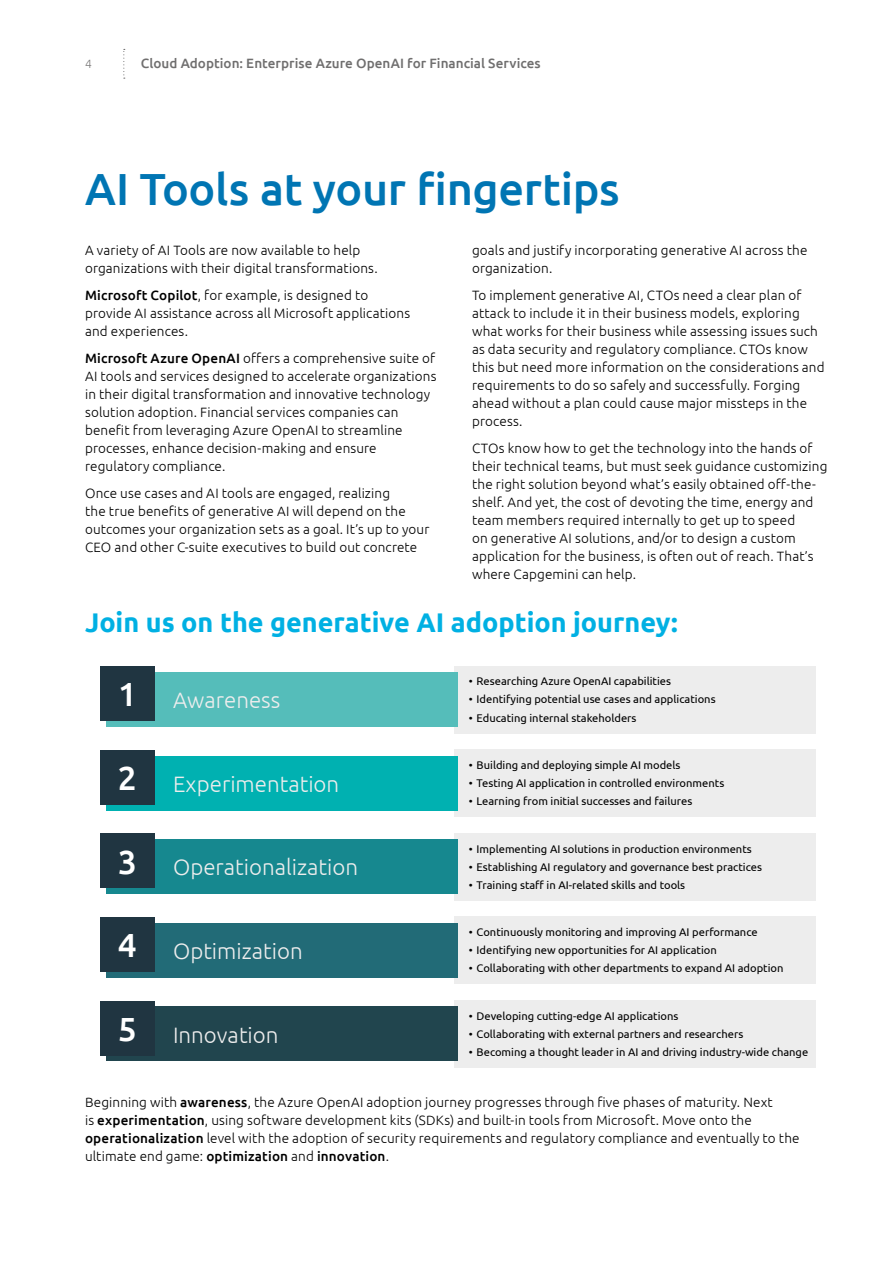
<style>
.page{position:relative;width:893px;height:1263px;background:#fff}
.page>*{position:absolute;margin:0;border:0;box-sizing:border-box;transform-origin:0 0}
.t1{font:500 45px "Ubuntu";letter-spacing:-.01em;color:#0075b3}
.t2{font:700 27px "Ubuntu";color:#00b0e3}
.t3{font:300 22.35px "Ubuntu";color:#ededed}
.t4{font:300 13.5px/18px "Ubuntu";letter-spacing:.01em;color:#000}
.t5{font:500 13.5px "Ubuntu";color:#706f6f}
.t6{font:300 12px "Ubuntu";color:#7c7b7b}
.t7{font:11.1px "Ubuntu";color:#000}
.s1{font-weight:500}
.s2{font-weight:500;font-size:33.45px;color:#fff}
</style>
<div class="page">
<svg style="left:123px;top:49px;width:2px;height:30px"></svg>
<div style="left:454px;top:666px;width:361px;height:67px;background:#ededed"></div>
<div style="left:106px;top:672px;width:352px;height:55px;background:#55bdba"></div>
<div style="left:100px;top:666px;width:55px;height:55px;background:#203541"></div>
<div style="left:454px;top:750px;width:361px;height:67px;background:#ededed"></div>
<div style="left:106px;top:756px;width:352px;height:54px;background:#00b1b1"></div>
<div style="left:100px;top:750px;width:55px;height:54px;background:#203541"></div>
<div style="left:454px;top:833px;width:361px;height:67px;background:#ededed"></div>
<div style="left:106px;top:839px;width:352px;height:55px;background:#16888f"></div>
<div style="left:100px;top:834px;width:55px;height:54px;background:#203541"></div>
<div style="left:454px;top:917px;width:361px;height:67px;background:#ededed"></div>
<div style="left:106px;top:923px;width:352px;height:54px;background:#226b77"></div>
<div style="left:100px;top:917px;width:55px;height:55px;background:#203541"></div>
<div style="left:454px;top:1000px;width:361px;height:67px;background:#ededed"></div>
<div style="left:106px;top:1007px;width:352px;height:54px;background:#21454e"></div>
<div style="left:100px;top:1001px;width:55px;height:54px;background:#203541"></div>
<p class="t6" style="left:85px;top:57px;width:8px">4</p>
<p class="t5" style="left:141px;top:55px;width:401px">Cloud Adoption: Enterprise Azure OpenAI for Financial Services</p>
<h1 class="t1" style="left:85px;top:161px;width:536px">AI Tools at your fingertips</h1>
<p class="t4" style="left:85px;top:241px;width:294px">A variety of AI Tools are now available to help organizations with their digital transformations.</p>
<p class="t4" style="left:85px;top:286px;width:327px"><span class="s1">Microsoft Copilot</span>, for example, is designed to provide AI assistance across all Microsoft applications and experiences.</p>
<p class="t4" style="left:85px;top:349px;width:353px"><span class="s1">Microsoft Azure OpenAI</span> offers a comprehensive suite of AI tools and services designed to accelerate organizations in their digital transformation and innovative technology solution adoption. Financial services companies can benefit from leveraging Azure OpenAI to streamline processes, enhance decision-making and ensure regulatory compliance.</p>
<p class="t4" style="left:85px;top:484px;width:346px">Once use cases and AI tools are engaged, realizing<br>the true benefits of generative AI will depend on the outcomes your organization sets as a goal. It’s up to your CEO and other C-suite executives to build out concrete</p>
<p class="t4" style="left:472px;top:241px;width:337px">goals and justify incorporating generative AI across the organization.</p>
<p class="t4" style="left:472px;top:286px;width:354px">To implement generative AI, CTOs need a clear plan of attack to include it in their business models, exploring what works for their business while assessing issues such as data security and regulatory compliance. CTOs know this but need more information on the considerations and requirements to do so safely and successfully. Forging ahead without a plan could cause major missteps in the process.</p>
<p class="t4" style="left:472px;top:439px;width:357px">CTOs know how to get the technology into the hands of their technical teams, but must seek guidance customizing the right solution beyond what’s easily obtained off-the&shy;shelf. And yet, the cost of devoting the time, energy and team members required internally to get up to speed<br>on generative AI solutions, and/or to design a custom application for the business, is often out of reach. That’s where Capgemini can help.</p>
<h2 class="t2" style="left:85px;top:606px;width:594px">Join us on the generative AI adoption journey:</h2>
<h3 class="t3" style="left:118px;top:687px;width:164px"><span class="s2">1</span> Awareness</h3>
<h3 class="t3" style="left:118px;top:770px;width:223px"><span class="s2">2</span> Experimentation</h3>
<h3 class="t3" style="left:118px;top:854px;width:242px"><span class="s2">3</span> Operationalization</h3>
<h3 class="t3" style="left:118px;top:937px;width:186px"><span class="s2">4</span> Optimization</h3>
<h3 class="t3" style="left:118px;top:1021px;width:162px"><span class="s2">5</span> Innovation</h3>
<p class="t7" style="left:469px;top:675px;width:204px">• Researching Azure OpenAI capabilities</p>
<p class="t7" style="left:469px;top:693px;width:248px">• Identifying potential use cases and applications</p>
<p class="t7" style="left:469px;top:711px;width:169px">• Educating internal stakeholders</p>
<p class="t7" style="left:469px;top:758px;width:213px">• Building and deploying simple AI models</p>
<p class="t7" style="left:469px;top:776px;width:257px">• Testing AI application in controlled environments</p>
<p class="t7" style="left:469px;top:794px;width:225px">• Learning from initial successes and failures</p>
<p class="t7" style="left:469px;top:842px;width:285px">• Implementing AI solutions in production environments</p>
<p class="t7" style="left:469px;top:860px;width:295px">• Establishing AI regulatory and governance best practices</p>
<p class="t7" style="left:469px;top:878px;width:218px">• Training staff in AI-related skills and tools</p>
<p class="t7" style="left:469px;top:925px;width:291px">• Continuously monitoring and improving AI performance</p>
<p class="t7" style="left:469px;top:943px;width:250px">• Identifying new opportunities for AI application</p>
<p class="t7" style="left:469px;top:962px;width:316px">• Collaborating with other departments to expand AI adoption</p>
<p class="t7" style="left:469px;top:1009px;width:211px">• Developing cutting-edge AI applications</p>
<p class="t7" style="left:469px;top:1027px;width:276px">• Collaborating with external partners and researchers</p>
<p class="t7" style="left:469px;top:1045px;width:341px">• Becoming a thought leader in AI and driving industry-wide change</p>
<p class="t4" style="left:85px;top:1093px;width:716px">Beginning with <span class="s1">awareness</span>, the Azure OpenAI adoption journey progresses through five phases of maturity. Next<br>is <span class="s1">experimentation</span>, using software development kits (SDKs) and built-in tools from Microsoft. Move onto the <span class="s1">operationalization</span> level with the adoption of security requirements and regulatory compliance and eventually to the ultimate end game: <span class="s1">optimization</span> and <span class="s1">innovation</span>.</p>
</div>
